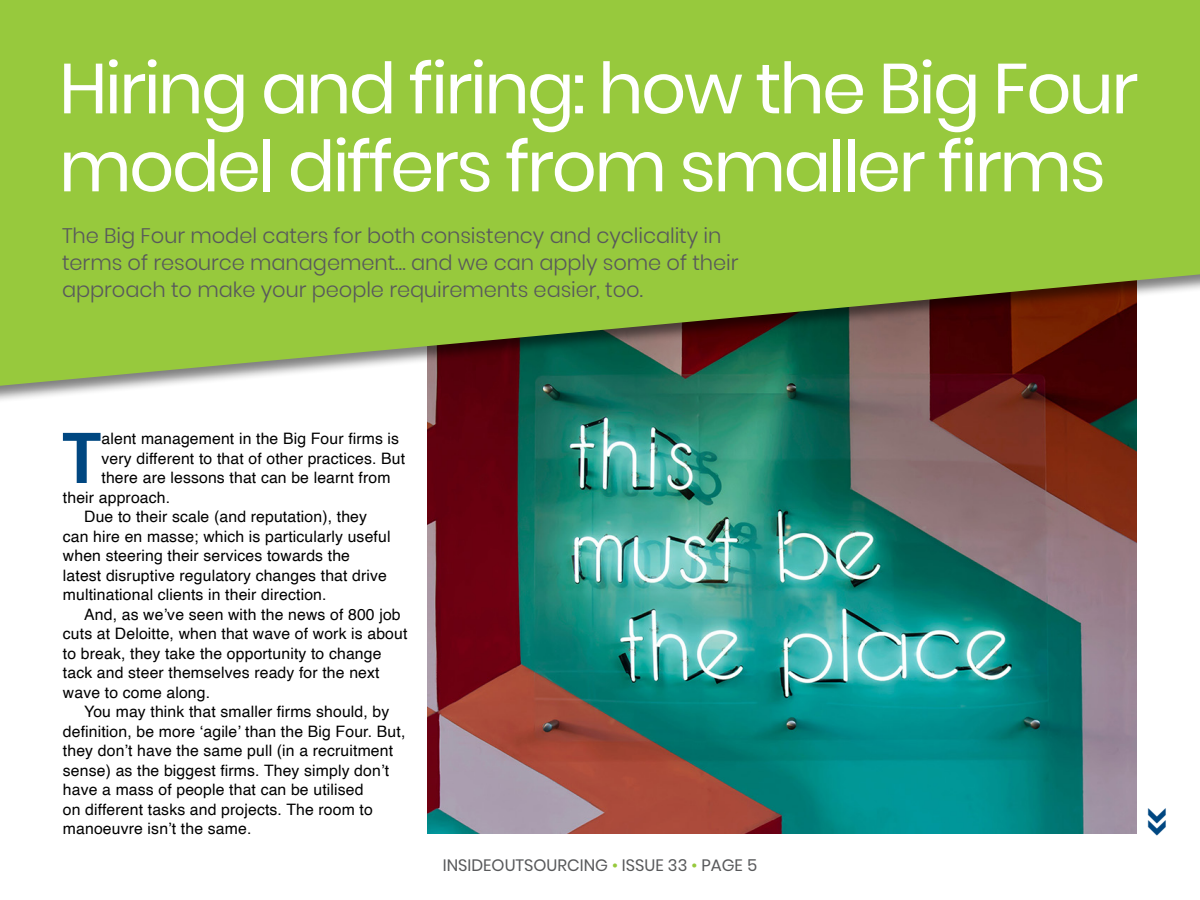
<style>
.page{position:relative;width:1200px;height:900px;background:#fff}
.page>*{position:absolute;margin:0;border:0;box-sizing:border-box;transform-origin:0 0}
.Drop_cap{font:600 70.95px "Poppins";color:#004781}
.t1{font:70.5px/78px "Poppins";letter-spacing:-.035em;color:#fff}
.t2{font:600 39px "Poppins";color:#004781}
.Standfirst{font:300 21px/27px "Poppins";letter-spacing:-.005em;color:#58595b}
.page_description{font:16.5px "Poppins";color:#58595b}
.Body_copy_indented{font:15.75px/19.5px "Helvetica";letter-spacing:.01em;color:#000}
.Drop_cap-2{font:15.75px "Helvetica";letter-spacing:.01em;color:#000}
.s1{color:#97c93d}
</style>
<div class="page">
<img style="left:427px;top:406px;width:709px;height:428px">
<div style="left:0;top:0;width:1200px;height:406px;background:#000;opacity:.5"></div>
<svg style="left:0;top:0;width:1200px;height:386px;fill:#97c93d"></svg>
<p class="t1" style="left:59px;top:50px;width:1081px">Hiring and firing: how the Big Four model differs from smaller firms</p>
<p class="Standfirst" style="left:62px;top:222px;width:678px">The Big Four model caters for both consistency and cyclicality in terms of resource management… and we can apply some of their approach to make your people requirements easier, too.</p>
<p class="Drop_cap" style="left:62px;top:417px;width:41px">T</p>
<p class="Drop_cap-2" style="left:102px;top:426px;width:299px">alent management in the Big Four firms is</p>
<p class="Drop_cap-2" style="left:102px;top:446px;width:305px">very different to that of other practices. But</p>
<p class="Drop_cap-2" style="left:102px;top:465px;width:291px">there are lessons that can be learnt from</p>
<p class="Drop_cap-2" style="left:63px;top:485px;width:109px">their approach.</p>
<p class="Body_copy_indented" style="left:63px;top:507px;width:329px;text-indent:21px">Due to their scale (and reputation), they can hire en masse; which is particularly useful when steering their services towards the latest disruptive regulatory changes that drive multinational clients in their direction.</p>
<p class="Body_copy_indented" style="left:63px;top:605px;width:346px;text-indent:21px">And, as we’ve seen with the news of 800 job cuts at Deloitte, when that wave of work is about to break, they take the opportunity to change tack and steer themselves ready for the next wave to come along.</p>
<p class="Body_copy_indented" style="left:63px;top:702px;width:344px;text-indent:21px">You may think that smaller firms should, by definition, be more ‘agile’ than the Big Four. But, they don’t have the same pull (in a recruitment sense) as the biggest firms. They simply don’t have a mass of people that can be utilised<br>on different tasks and projects. The room to manoeuvre isn’t the same.</p>
<p class="page_description" style="left:443px;top:855px;width:316px">INSIDEOUTSOURCING <span class="s1">•</span> ISSUE 33 <span class="s1">•</span> PAGE 5</p>
<p class="t2" style="left:1180px;top:807px;width:31px;rotate:90deg">&gt;&gt;</p>
</div>
